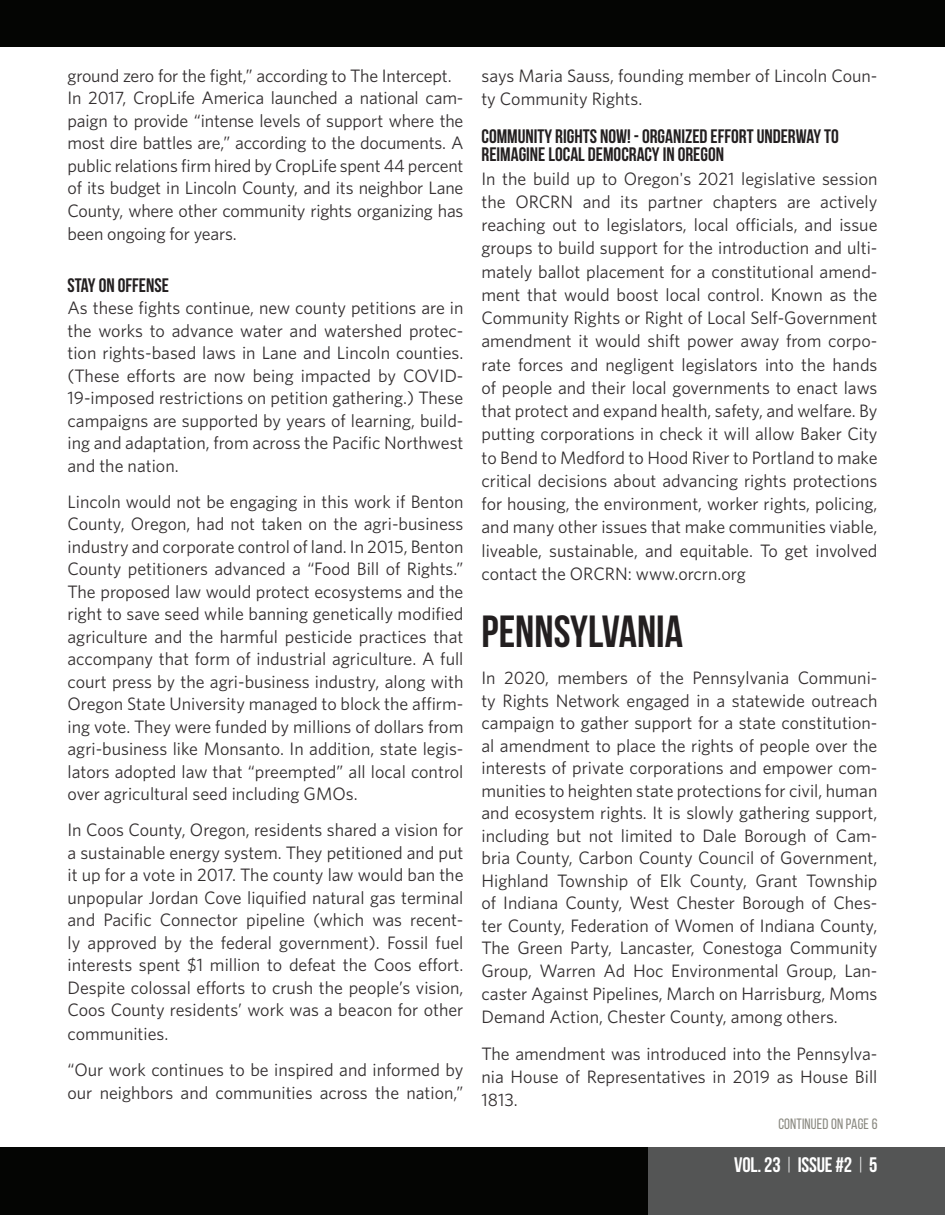
<style>
.page{position:relative;width:945px;height:1215px;background:#fff}
.page>*{position:absolute;margin:0;border:0;box-sizing:border-box;transform-origin:0 0}
.Title_2{font:700 45px "Bebas Neue";color:#231f20}
.t1{font:700 21px "Bebas Neue";letter-spacing:-.01em;color:#fff}
.Small_Caps{font:700 19.5px/18px "Bebas Neue";color:#231f20}
.Title_2-2{font:18px/22.6px "Whitney";color:#332f30;text-align:justify}
.Continued_On{font:15px "Bebas Neue";letter-spacing:.01em;color:#8a8981}
.s1{font-weight:400}
</style>
<div class="page">
<div style="left:0;top:1148px;width:945px;height:67px;background:#040503"></div>
<div style="left:648px;top:1148px;width:297px;height:67px;background:#545555"></div>
<div style="left:0;top:0;width:945px;height:47px;background:#040503"></div>
<p class="Title_2-2" style="left:68px;top:64px;width:386px">ground zero for the fight,” according to The Intercept.</p>
<p class="Title_2-2" style="left:68px;top:86px;width:398px">In 2017, CropLife America launched a national cam&shy;paign to provide “intense levels of support where the most dire battles are,” according to the documents. A public relations firm hired by CropLife spent 44 percent of its budget in Lincoln County, and its neighbor Lane County, where other community rights organizing has been ongoing for years.</p>
<p class="Small_Caps" style="left:68px;top:276px;width:103px">STAY ON OFFENSE</p>
<p class="Title_2-2" style="left:68px;top:296px;width:398px">As these fights continue, new county petitions are in the works to advance water and watershed protec&shy;tion rights-based laws in Lane and Lincoln counties. (These efforts are now being impacted by COVID-19-imposed restrictions on petition gathering.) These campaigns are supported by years of learning, build&shy;ing and adaptation, from across the Pacific Northwest and the nation.</p>
<p class="Title_2-2" style="left:68px;top:490px;width:398px">Lincoln would not be engaging in this work if Benton County, Oregon, had not taken on the agri-business industry and corporate control of land. In 2015, Benton County petitioners advanced a “Food Bill of Rights.” The proposed law would protect ecosystems and the right to save seed while banning genetically modified agriculture and the harmful pesticide practices that accompany that form of industrial agriculture. A full court press by the agri-business industry, along with Oregon State University managed to block the affirm&shy;ing vote. They were funded by millions of dollars from agri-business like Monsanto. In addition, state legis&shy;lators adopted law that “preempted” all local control over agricultural seed including GMOs.</p>
<p class="Title_2-2" style="left:68px;top:818px;width:398px">In Coos County, Oregon, residents shared a vision for a sustainable energy system. They petitioned and put it up for a vote in 2017. The county law would ban the unpopular Jordan Cove liquified natural gas terminal and Pacific Connector pipeline (which was recent&shy;ly approved by the federal government). Fossil fuel interests spent $1 million to defeat the Coos effort.<br>Despite colossal efforts to crush the people’s vision, Coos County residents’ work was a beacon for other communities.</p>
<p class="Title_2-2" style="left:68px;top:1058px;width:398px">“Our work continues to be inspired and informed by our neighbors and communities across the nation,”</p>
<p class="Title_2-2" style="left:482px;top:64px;width:397px;line-height:23.2px">says Maria Sauss, founding member of Lincoln Coun&shy;ty Community Rights.</p>
<p class="Small_Caps" style="left:482px;top:127px;width:359px">COMMUNITY RIGHTS NOW! - ORGANIZED EFFORT UNDERWAY TO<br>REIMAGINE LOCAL DEMOCRACY IN OREGON</p>
<p class="Title_2-2" style="left:482px;top:166px;width:398px;line-height:23.2px">In the build up to Oregon's 2021 legislative session the ORCRN and its partner chapters are actively reaching out to legislators, local officials, and issue groups to build support for the introduction and ulti&shy;mately ballot placement for a constitutional amend&shy;ment that would boost local control. Known as the Community Rights or Right of Local Self-Government amendment it would shift power away from corpo&shy;rate forces and negligent legislators into the hands of people and their local governments to enact laws that protect and expand health, safety, and welfare. By putting corporations in check it will allow Baker City to Bend to Medford to Hood River to Portland to make critical decisions about advancing rights protections for housing, the environment, worker rights, policing, and many other issues that make communities viable, liveable, sustainable, and equitable. To get involved contact the ORCRN: www.orcrn.org</p>
<p class="Title_2" style="left:482px;top:607px;width:203px">PENNSYLVANIA</p>
<p class="Title_2-2" style="left:482px;top:666px;width:398px">In 2020, members of the Pennsylvania Communi&shy;ty Rights Network engaged in a statewide outreach campaign to gather support for a state constitution&shy;al amendment to place the rights of people over the interests of private corporations and empower com&shy;munities to heighten state protections for civil, human and ecosystem rights. It is slowly gathering support, including but not limited to Dale Borough of Cam&shy;bria County, Carbon County Council of Government, Highland Township of Elk County, Grant Township of Indiana County, West Chester Borough of Ches&shy;ter County, Federation of Women of Indiana County, The Green Party, Lancaster, Conestoga Community Group, Warren Ad Hoc Environmental Group, Lan&shy;caster Against Pipelines, March on Harrisburg, Moms Demand Action, Chester County, among others.</p>
<p class="Title_2-2" style="left:482px;top:1042px;width:397px;line-height:23.2px">The amendment was introduced into the Pennsylva&shy;nia House of Representatives in 2019 as House Bill 1813.</p>
<p class="Continued_On" style="left:778px;top:1115px;width:101px">CONTINUED ON PAGE 6</p>
<p class="t1" style="left:734px;top:1154px;width:145px">VOL. 23 <span class="s1">|</span> ISSUE #2 <span class="s1">|</span> 5</p>
</div>
